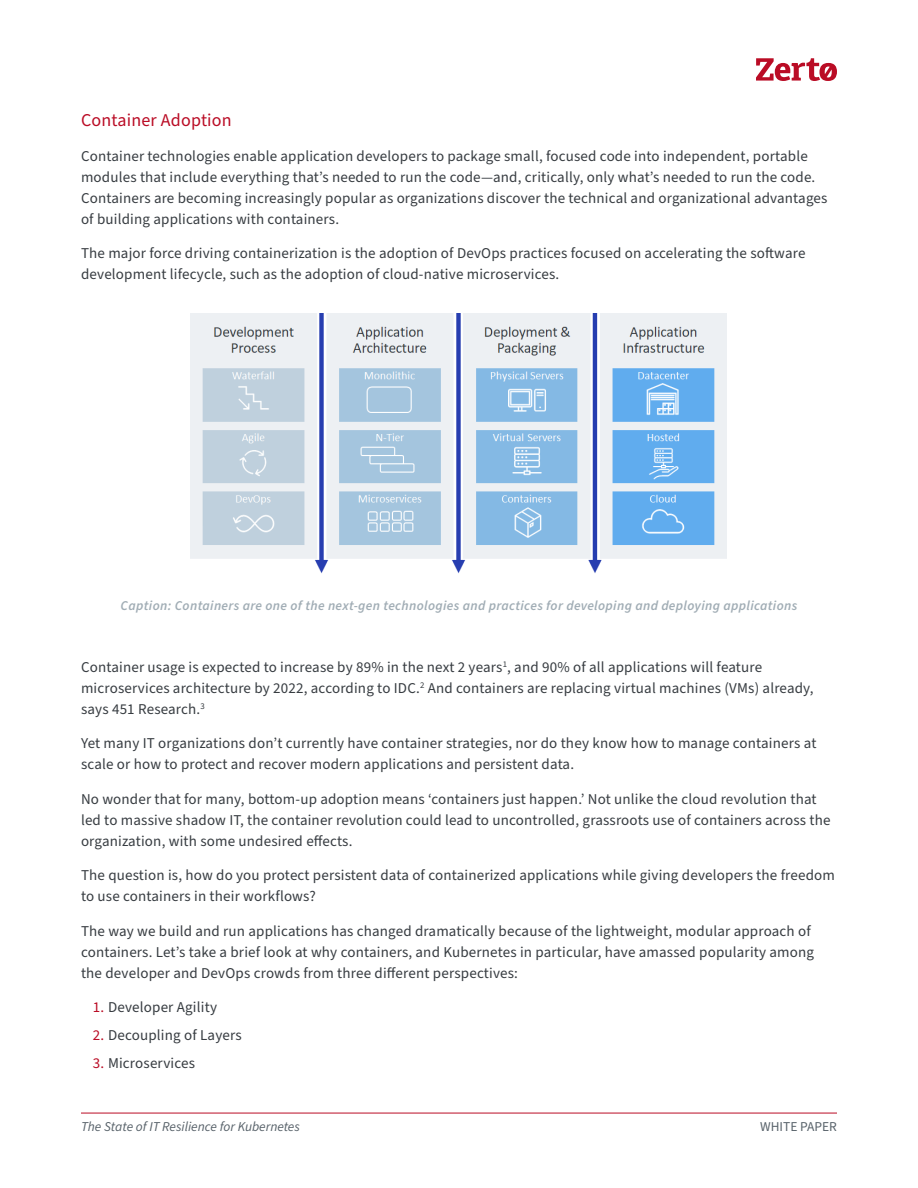
<style>
.page{position:relative;width:918px;height:1188px;background:#fff}
.page>*{position:absolute;margin:0;border:0;box-sizing:border-box;transform-origin:0 0}
.t1{font:18px "Source Sans Pro";letter-spacing:.01em;color:#ba0c25}
.Body{font:15px/21px "Source Sans Pro";letter-spacing:.01em;color:#373c41}
.t2{font:italic 600 13.5px "Source Sans Pro";letter-spacing:.025em;color:#a1adb5}
.t3{font:italic 13.5px "Source Sans Pro";color:#58626a}
.t4{font:13.5px "Source Sans Pro";color:#58626a}
.s1{color:#ba0c25}
</style>
<div class="page">
<svg style="left:756px;top:58px;width:81px;height:23px"></svg>
<hr style="left:81px;top:1113px;width:756px;height:1px;background:#ba0c25">
<img style="left:191px;top:314px;width:536px;height:260px">
<h1 class="t1" style="left:81px;top:108px;width:152px">Container Adoption</h1>
<p class="Body" style="left:81px;top:146px;width:748px">Container technologies enable application developers to package small, focused code into independent, portable modules that include everything that’s needed to run the code—and, critically, only what’s needed to run the code.<br>Containers are becoming increasingly popular as organizations discover the technical and organizational advantages of building applications with containers.</p>
<p class="Body" style="left:81px;top:243px;width:726px">The major force driving containerization is the adoption of DevOps practices focused on accelerating the software development lifecycle, such as the adoption of cloud-native microservices.</p>
<p class="t2" style="left:121px;top:596px;width:678px">Caption: Containers are one of the next-gen technologies and practices for developing and deploying applications</p>
<p class="Body" style="left:81px;top:657px;width:734px">Container usage is expected to increase by 89% in the next 2 years<sup>1</sup>, and 90% of all applications will feature microservices architecture by 2022, according to IDC.<sup>2</sup> And containers are replacing virtual machines (VMs) already, says 451 Research.<sup>3</sup></p>
<p class="Body" style="left:81px;top:733px;width:737px">Yet many IT organizations don’t currently have container strategies, nor do they know how to manage containers at scale or how to protect and recover modern applications and persistent data.</p>
<p class="Body" style="left:81px;top:789px;width:751px">No wonder that for many, bottom-up adoption means ‘containers just happen.’ Not unlike the cloud revolution that led to massive shadow IT, the container revolution could lead to uncontrolled, grassroots use of containers across the organization, with some undesired effects.</p>
<p class="Body" style="left:81px;top:865px;width:756px">The question is, how do you protect persistent data of containerized applications while giving developers the freedom to use containers in their workflows?</p>
<p class="Body" style="left:81px;top:921px;width:735px">The way we build and run applications has changed dramatically because of the lightweight, modular approach of containers. Let’s take a brief look at why containers, and Kubernetes in particular, have amassed popularity among the developer and DevOps crowds from three different perspectives:</p>
<p class="Body" style="left:93px;top:997px;width:126px"><span class="s1">1.</span> Developer Agility</p>
<p class="Body" style="left:93px;top:1025px;width:150px"><span class="s1">2.</span> Decoupling of Layers</p>
<p class="Body" style="left:93px;top:1053px;width:104px"><span class="s1">3.</span> Microservices</p>
<p class="t3" style="left:81px;top:1118px;width:220px">The State of IT Resilience for Kubernetes</p>
<p class="t4" style="left:760px;top:1118px;width:78px">WHITE PAPER</p>
</div>
